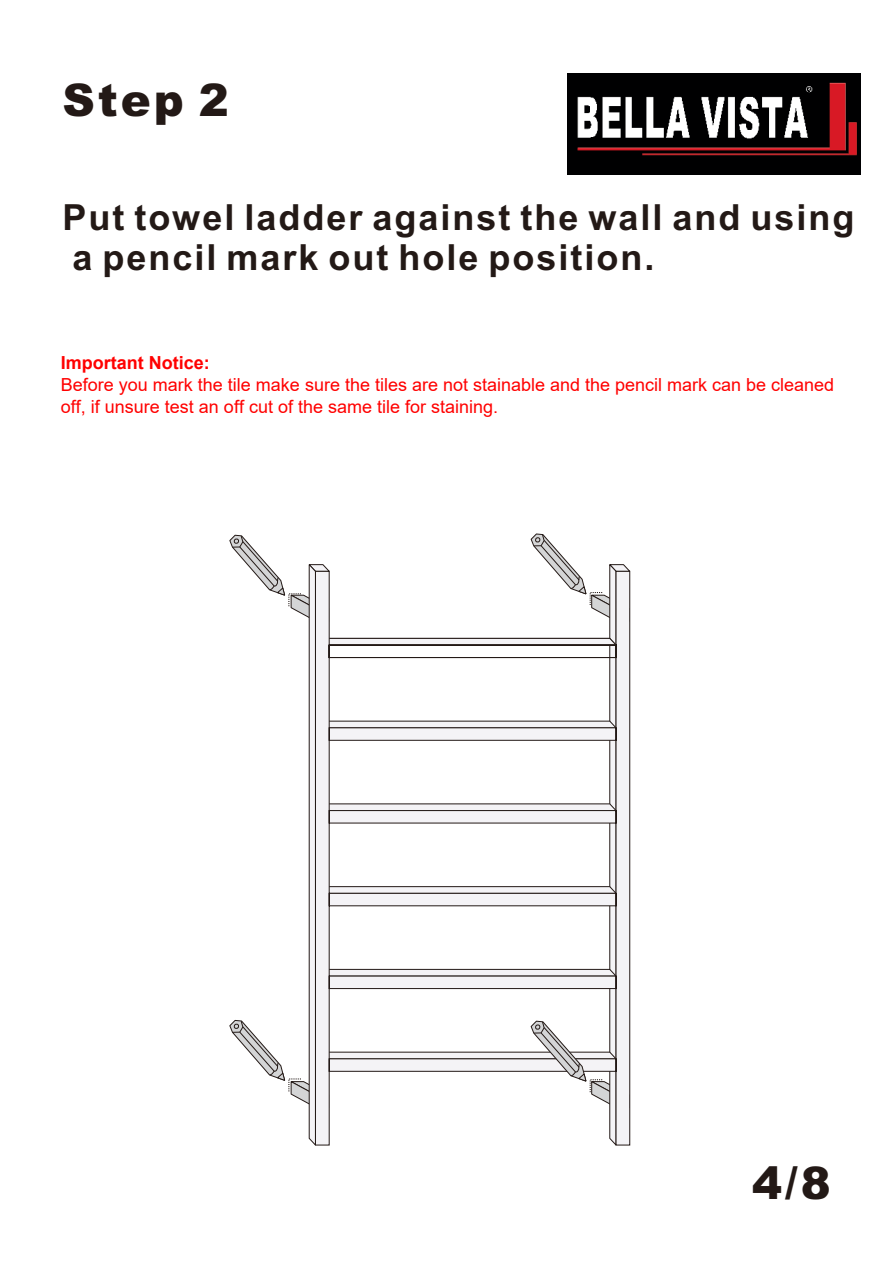
<style>
.page{position:relative;width:893px;height:1263px;background:#fff}
.page>*{position:absolute;margin:0;border:0;box-sizing:border-box;transform-origin:0 0}
.t1{font:900 45px "Arial";color:#231916}
.t2{font:700 36px/40.2px "Arial";letter-spacing:.055em;color:#231916}
.t3{font:18px/21.6px "Arial";color:#f00}
.t4{font:700 18px "Arial";color:#f00}
</style>
<div class="page">
<img style="left:568px;top:73px;width:292px;height:101px">
<svg style="left:229px;top:533px;width:402px;height:613px"></svg>
<h1 class="t1" style="left:62px;top:84px;width:168px">Step 2</h1>
<h2 class="t2" style="left:62px;top:200px;width:794px">Put towel ladder against the wall and using a pencil mark out hole position.</h2>
<p class="t4" style="left:61px;top:350px;width:151px">Important Notice:</p>
<p class="t3" style="left:61px;top:374px;width:775px">Before you mark the tile make sure the tiles are not stainable and the pencil mark can be cleaned off, if unsure test an off cut of the same tile for staining.</p>
<h1 class="t1" style="left:752px;top:1166px;width:80px">4/8</h1>
</div>
